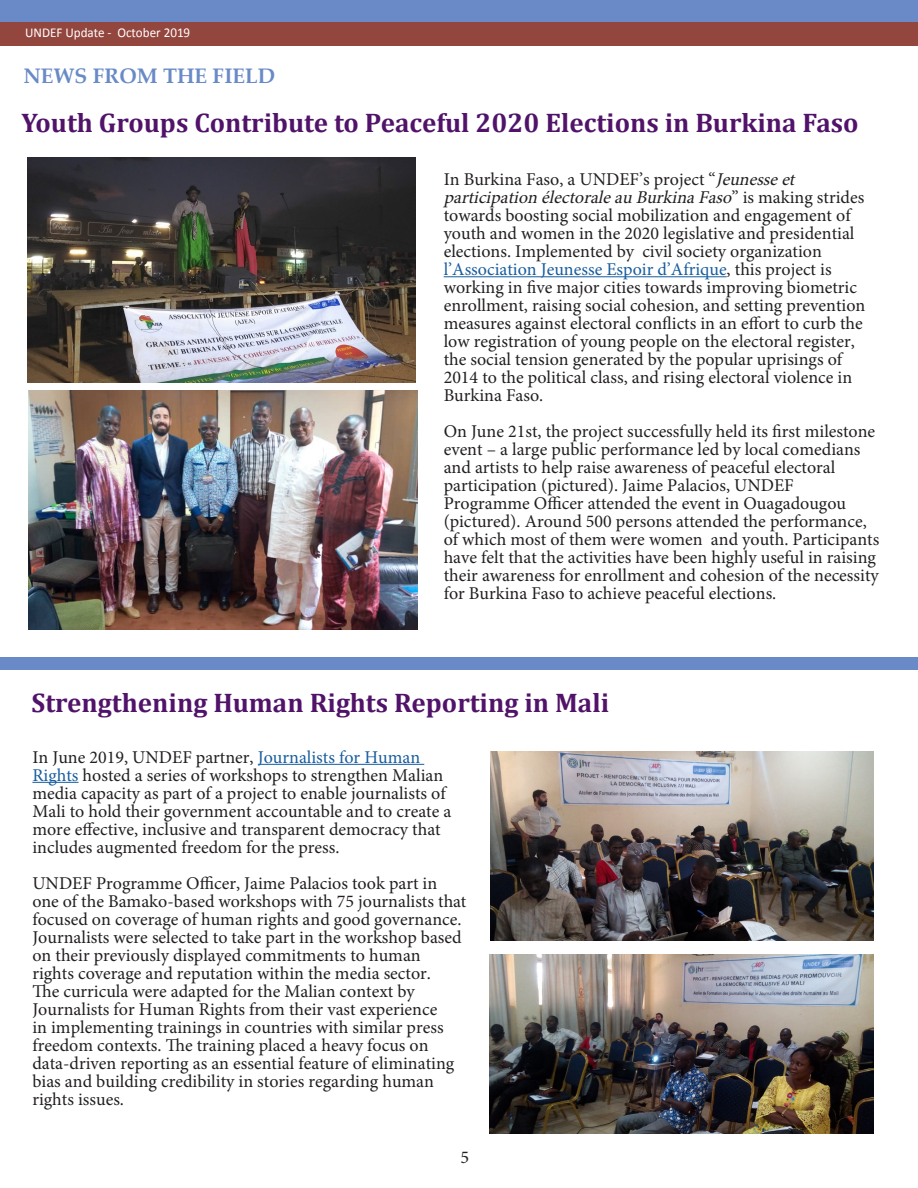
<style>
.page{position:relative;width:918px;height:1188px;background:#fff}
.page>*{position:absolute;margin:0;border:0;box-sizing:border-box;transform-origin:0 0}
.for_chart{font:700 27px "Cambria";color:#511369}
.headline{font:700 21px "Palatino Linotype";color:#698ac6}
.t1{font:18px/18px "Minion Pro";color:#231f20}
.t2{font:13.5px "Calibri";color:#fff}
.s1{font-style:italic}
.s2{color:#175d9e}
</style>
<div class="page">
<img style="left:27px;top:158px;width:389px;height:224px">
<div style="left:0;top:0;width:918px;height:44px;background:#698ac6"></div>
<div style="left:0;top:22px;width:918px;height:24px;background:#93463e"></div>
<div style="left:0;top:657px;width:918px;height:13px;background:#698ac6"></div>
<img style="left:490px;top:752px;width:383px;height:188px">
<hr style="left:444px;top:276px;width:283px;height:1px;background:#175d9e">
<hr style="left:258px;top:764px;width:166px;height:1px;background:#175d9e">
<hr style="left:32px;top:782px;width:47px;height:1px;background:#175d9e">
<img style="left:489px;top:954px;width:384px;height:180px">
<img style="left:29px;top:391px;width:389px;height:239px">
<p class="t2" style="left:25px;top:24px;width:167px">UNDEF Update - October 2019</p>
<p class="headline" style="left:23px;top:61px;width:254px">NEWS FROM THE FIELD</p>
<p class="for_chart" style="left:22px;top:104px;width:838px">Youth Groups Contribute to Peaceful 2020 Elections in Burkina Faso</p>
<p class="t1" style="left:444px;top:170px;width:423px">In Burkina Faso, a UNDEF’s project “<span class="s1">Jeunesseet participation électoraleauBurkinaFaso</span>” i s m a k i n g s t r i d e s towards boosting social mobilization and engagement of youth and women in the 2020 legislative and presidential elections. Implemented by civil society organization <span class="s2">l’Association Jeunesse Espoir d’Afrique</span>, this project is working in five major cities towards improving biometric enrollment, raising social cohesion, and setting prevention measures against electoral conflicts in an effort to curb the low registration of young people on the electoral register, the social tension generated by the popular uprisings of 2014 to the political class, and rising electoral violence in Burkina Faso.</p>
<p class="t1" style="left:444px;top:422px;width:433px">On June 21st, the project successfully held its first milestone event – a large public performance led by local comedians and artists to help raise awareness of peaceful electoral</p>
<p class="t1" style="left:444px;top:476px;width:437px">participation (pictured). Jaime Palacios, UNDEF Programme Officer attended the event in Ouagadougou (pictured). Around 500 persons attended the performance, of which most of them were women and youth. Participants have felt that the activities have been highly useful in raising their awareness for enrollment and cohesion of the necessity for Burkina Faso to achieve peaceful elections.</p>
<p class="for_chart" style="left:32px;top:684px;width:579px">Strengthening Human Rights Reporting in Mali</p>
<p class="t1" style="left:32px;top:748px;width:420px">In June 2019, UNDEF partner, <span class="s2">Journalists for Human Rights</span> hosted a series of workshops to strengthen Malian media capacity as part of a project to enable journalists of Mali to hold their government accountable and to create a more effective, inclusive and transparent democracy that includes augmented freedom for the press.</p>
<p class="t1" style="left:32px;top:874px;width:435px">UNDEF Programme Officer, Jaime Palacios took part in one of the Bamako-based workshops with 75 journalists that focused on coverage of human rights and good governance.<br>Journalists were selected to take part in the workshop based on their previously displayed commitments to human rights coverage and reputation within the media sector.<br>The curricula were adapted for the Malian context by Journalists for Human Rights from their vast experience<br>in implementing trainings in countries with similar press freedom contexts. The training placed a heavy focus on data-driven reporting as an essential feature of eliminating bias and building credibility in stories regarding human rights issues.</p>
<p class="t1" style="left:460px;top:1148px;width:10px">5</p>
</div>
